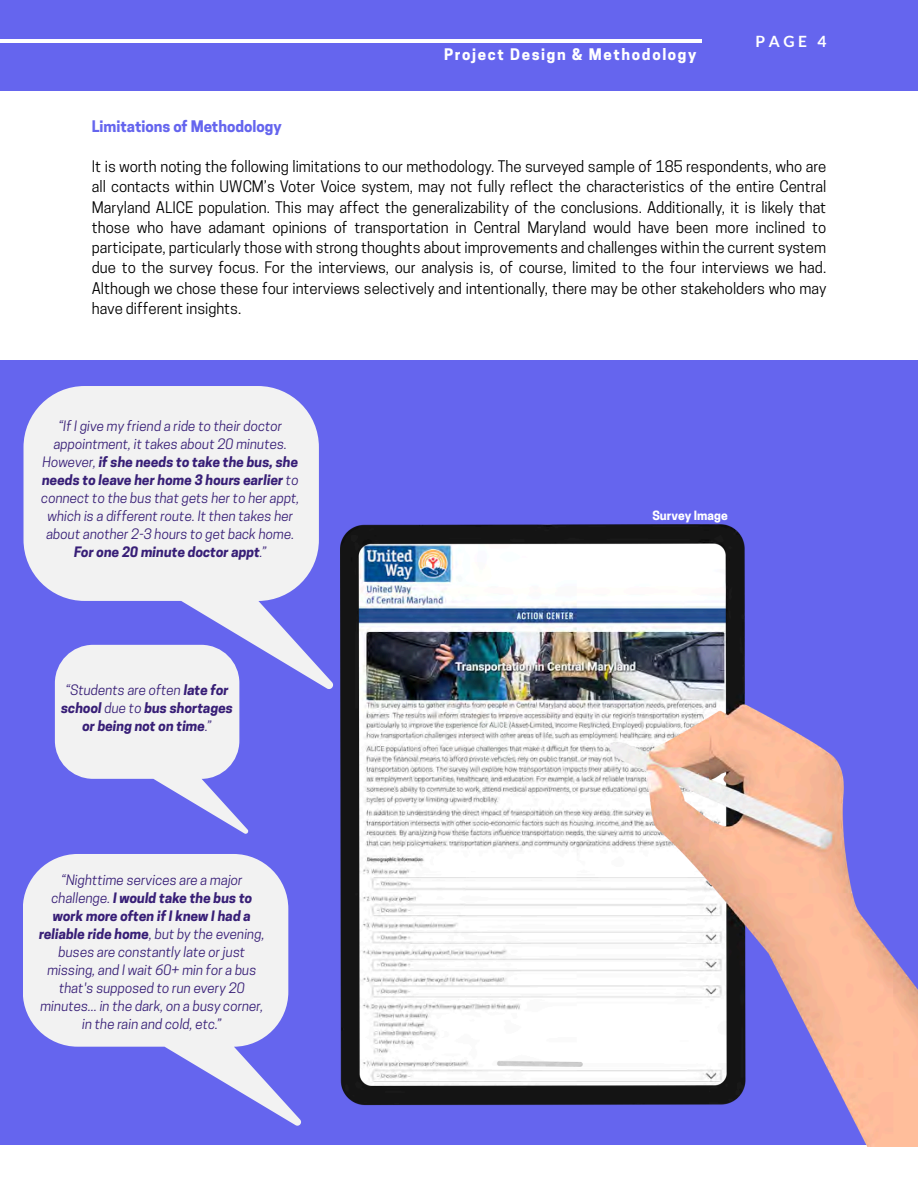
<style>
.page{position:relative;width:918px;height:1188px;background:#6565ee}
.page>*{position:absolute;margin:0;border:0;box-sizing:border-box;transform-origin:0 0}
.t1{font:700 15.6px "Lato";color:#fff}
.t2{font:15px/20.2px "Cooper Hewitt";color:#000;text-align:justify}
.t3{font:700 15px "Cooper Hewitt";letter-spacing:.11em;color:#fff}
.t4{font:700 15px "Cooper Hewitt";color:#6565ee}
.t5{font:italic 13.5px/18px "Cooper Hewitt";color:#381f77;text-align:center}
.t6{font:italic 700 13.5px/18px "Cooper Hewitt";color:#381f77;text-align:center}
.t7{font:700 12px "Cooper Hewitt";color:#fff}
.s1{font-weight:700}
.s2{font-weight:400}
</style>
<div class="page">
<hr style="left:0;top:40px;width:702px;height:3px;background:#fff">
<div style="left:0;top:1146px;width:918px;height:42px;background:#fff"></div>
<div style="left:0;top:92px;width:917px;height:268px;background:#fff"></div>
<img style="left:340px;top:524px;width:578px;height:622px">
<svg style="left:24px;top:386px;width:309px;height:305px;fill:#f2f2f2"></svg>
<svg style="left:55px;top:645px;width:194px;height:189px"></svg>
<svg style="left:23px;top:854px;width:278px;height:272px;fill:#f2f2f2"></svg>
<h1 class="t3" style="left:444px;top:49px;width:254px">Project Design &amp; Methodology</h1>
<h3 class="t1" style="left:756px;top:31px;width:72px">PAGE 4</h3>
<p class="t4" style="left:92px;top:120px;width:191px">Limitations of Methodology</p>
<h2 class="t2" style="left:92px;top:158px;width:736px">It is worth noting the following limitations to our methodology. The surveyed sample of 185 respondents, who are all contacts within UWCM’s Voter Voice system, may not fully reflect the characteristics of the entire Central Maryland ALICE population. This may affect the generalizability of the conclusions. Additionally, it is likely that those who have adamant opinions of transportation in Central Maryland would have been more inclined to participate, particularly those with strong thoughts about improvements and challenges within the current system due to the survey focus. For the interviews, our analysis is, of course, limited to the four interviews we had.<br>Although we chose these four interviews selectively and intentionally, there may be other stakeholders who may have different insights.</h2>
<p class="t5" style="left:41px;top:418px;width:260px">“If I give my friend a ride to their doctor appointment, it takes about 20 minutes.<br>However, <span class="s1">if she needs to take the bus, she needs to leave her home 3 hours earlier</span> to connect to the bus that gets her to her appt, which is a different route. It then takes her about another 2-3 hours to get back home.<br><span class="s1">For one 20 minute doctor appt</span>.”</p>
<h3 class="t6" style="left:61px;top:683px;width:173px"><span class="s2">“Students are often</span> late for school <span class="s2">due to</span> bus shortages or being not on time<span class="s2">.”</span></h3>
<p class="t5" style="left:39px;top:872px;width:227px">“Nighttime services are a major challenge. <span class="s1">I would take the bus to work more often if I knew I had a reliable ride home</span>, but by the evening, buses are constantly late or just missing, and I wait 60+ min for a bus that's supposed to run every 20 minutes... in the dark, on a busy corner, in the rain and cold, etc.”</p>
<h2 class="t7" style="left:652px;top:511px;width:77px">Survey Image</h2>
</div>
